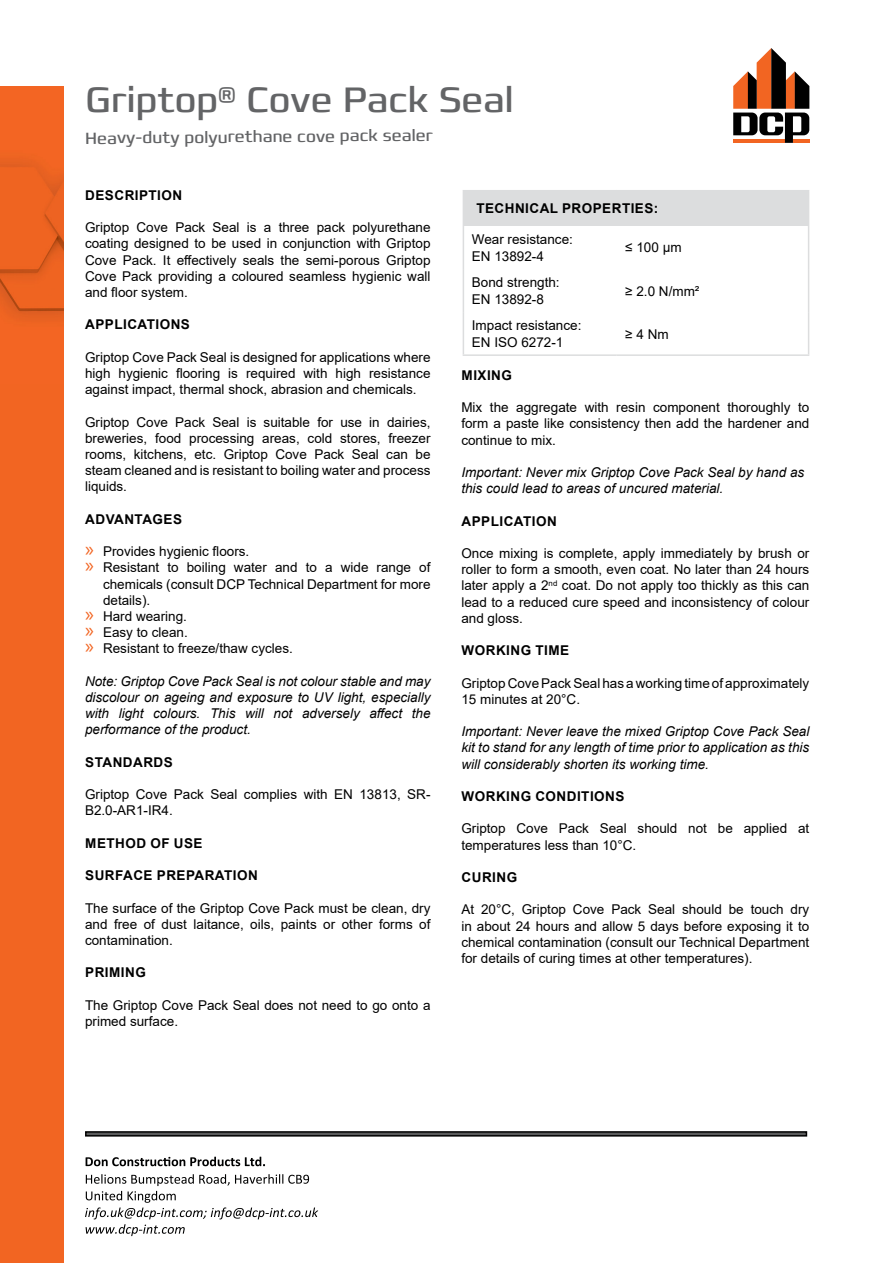
<style>
.page{position:relative;width:893px;height:1263px;background:#fff}
.page>*{position:absolute;margin:0;border:0;box-sizing:border-box;transform-origin:0 0}
.t1{font:36px "Francker CYR";color:#636466}
.t2{font:16.5px "Francker CYR";color:#636466}
.t3{font:13.5px/16.2px "Arial";color:#000}
.t4{font:italic 13.5px/16.2px "Arial";color:#000;text-align:justify}
.t5{font:700 13.5px "Arial";letter-spacing:.035em;color:#000}
.s1{font-family:"Myriad Pro";font-size:21px;color:#f26522}
</style>
<div class="page">
<svg style="left:86px;top:1157px;width:179px;height:9px"></svg>
<svg style="left:85px;top:1174px;width:233px;height:62px"></svg>
<div style="left:85px;top:1131px;width:722px;height:5px;border:2px solid #000"></div>
<div style="left:463px;top:191px;width:346px;height:35px;background:#dcddde"></div>
<hr style="left:463px;top:190px;width:154px;height:1px;background:#dcddde">
<hr style="left:617px;top:190px;width:192px;height:1px;background:#dcddde">
<hr style="left:463px;top:226px;width:1px;height:43px;background:#dcddde">
<hr style="left:808px;top:226px;width:1px;height:43px;background:#dcddde">
<hr style="left:463px;top:269px;width:1px;height:43px;background:#dcddde">
<hr style="left:808px;top:269px;width:1px;height:43px;background:#dcddde">
<hr style="left:463px;top:312px;width:1px;height:42px;background:#dcddde">
<hr style="left:808px;top:312px;width:1px;height:42px;background:#dcddde">
<hr style="left:463px;top:354px;width:154px;height:2px;background:#dcddde">
<hr style="left:617px;top:354px;width:192px;height:2px;background:#dcddde">
<svg style="left:733px;top:48px;width:76px;height:95px"></svg>
<div style="left:0;top:86px;width:64px;height:1177px;background:#f26522"></div>
<img style="left:0;top:161px;width:64px;height:158px">
<h1 class="t1" style="left:85px;top:77px;width:430px">Griptop® Cove Pack Seal</h1>
<p class="t2" style="left:85px;top:129px;width:349px;rotate:-1deg">Heavy-duty polyurethane cove pack sealer</p>
<p class="t5" style="left:85px;top:185px;width:98px">DESCRIPTION</p>
<p class="t3" style="left:85px;top:219px;width:347px;text-align:justify">Griptop Cove Pack Seal is a three pack polyurethane coating designed to be used in conjunction with Griptop Cove Pack. It effectively seals the semi-porous Griptop Cove Pack providing a coloured seamless hygienic wall and floor system.</p>
<p class="t5" style="left:85px;top:315px;width:106px">APPLICATIONS</p>
<p class="t3" style="left:85px;top:349px;width:347px;text-align:justify">Griptop Cove Pack Seal is designed for applications where high hygienic flooring is required with high resistance against impact, thermal shock, abrasion and chemicals.</p>
<p class="t3" style="left:85px;top:414px;width:347px;text-align:justify">Griptop Cove Pack Seal is suitable for use in dairies, breweries, food processing areas, cold stores, freezer rooms, kitchens, etc. Griptop Cove Pack Seal can be steam cleaned and is resistant to boiling water and process liquids.</p>
<p class="t5" style="left:85px;top:509px;width:98px">ADVANTAGES</p>
<p class="t3" style="left:85px;top:543px;width:166px"><span class="s1">»</span> Provides hygienic floors.</p>
<p class="t3" style="left:85px;top:559px;width:347px"><span class="s1">»</span> Resistant to boiling water and to a wide range of</p>
<p class="t3" style="left:103px;top:576px;width:329px">chemicals (consult DCP Technical Department for more</p>
<p class="t3" style="left:103px;top:592px;width:49px">details).</p>
<p class="t3" style="left:85px;top:608px;width:104px"><span class="s1">»</span> Hard wearing.</p>
<p class="t3" style="left:85px;top:624px;width:104px"><span class="s1">»</span> Easy to clean.</p>
<p class="t3" style="left:85px;top:640px;width:209px"><span class="s1">»</span> Resistant to freeze/thaw cycles.</p>
<p class="t4" style="left:85px;top:673px;width:347px">Note: Griptop Cove Pack Seal is not colour stable and may discolour on ageing and exposure to UV light, especially with light colours. This will not adversely affect the performance of the product.</p>
<p class="t5" style="left:85px;top:752px;width:89px">STANDARDS</p>
<p class="t3" style="left:85px;top:786px;width:347px">Griptop Cove Pack Seal complies with EN 13813, SR-<br>B2.0-AR1-IR4.</p>
<p class="t5" style="left:85px;top:833px;width:119px">METHOD OF USE</p>
<p class="t5" style="left:85px;top:866px;width:174px">SURFACE PREPARATION</p>
<p class="t3" style="left:85px;top:900px;width:347px;text-align:justify">The surface of the Griptop Cove Pack must be clean, dry and free of dust laitance, oils, paints or other forms of contamination.</p>
<p class="t5" style="left:85px;top:963px;width:62px">PRIMING</p>
<p class="t3" style="left:85px;top:997px;width:347px">The Griptop Cove Pack Seal does not need to go onto a primed surface.</p>
<p class="t5" style="left:476px;top:199px;width:183px">TECHNICAL PROPERTIES:</p>
<p class="t3" style="left:472px;top:231px;width:103px">Wear resistance:<br>EN 13892-4</p>
<p class="t3" style="left:625px;top:240px;width:58px">≤ 100 μm</p>
<p class="t3" style="left:472px;top:274px;width:89px">Bond strength:<br>EN 13892-8</p>
<p class="t3" style="left:625px;top:283px;width:76px">≥ 2.0 N/mm²</p>
<p class="t3" style="left:472px;top:317px;width:111px">Impact resistance:<br>EN ISO 6272-1</p>
<p class="t3" style="left:625px;top:326px;width:45px">≥ 4 Nm</p>
<p class="t5" style="left:462px;top:365px;width:52px">MIXING</p>
<p class="t3" style="left:461px;top:399px;width:349px;text-align:justify">Mix the aggregate with resin component thoroughly to form a paste like consistency then add the hardener and continue to mix.</p>
<p class="t4" style="left:461px;top:464px;width:344px">Important: Never mix Griptop Cove Pack Seal by hand as this could lead to areas of uncured material.</p>
<p class="t5" style="left:462px;top:511px;width:97px">APPLICATION</p>
<p class="t3" style="left:461px;top:545px;width:349px;text-align:justify">Once mixing is complete, apply immediately by brush or roller to form a smooth, even coat. No later than 24 hours later apply a 2<sup>nd</sup> coat. Do not apply too thickly as this can lead to a reduced cure speed and inconsistency of colour and gloss.</p>
<p class="t5" style="left:462px;top:641px;width:109px">WORKING TIME</p>
<p class="t3" style="left:461px;top:675px;width:349px">Griptop Cove Pack Seal has a working time of approximately<br>15 minutes at 20°C.</p>
<p class="t4" style="left:461px;top:724px;width:349px">Important: Never leave the mixed Griptop Cove Pack Seal kit to stand for any length of time prior to application as this will considerably shorten its working time.</p>
<p class="t5" style="left:462px;top:787px;width:164px">WORKING CONDITIONS</p>
<p class="t3" style="left:461px;top:820px;width:349px">Griptop Cove Pack Seal should not be applied at temperatures less than 10°C.</p>
<p class="t5" style="left:462px;top:868px;width:57px">CURING</p>
<p class="t3" style="left:461px;top:901px;width:349px;text-align:justify">At 20°C, Griptop Cove Pack Seal should be touch dry in about 24 hours and allow 5 days before exposing it to chemical contamination (consult our Technical Department for details of curing times at other temperatures).</p>
</div>
